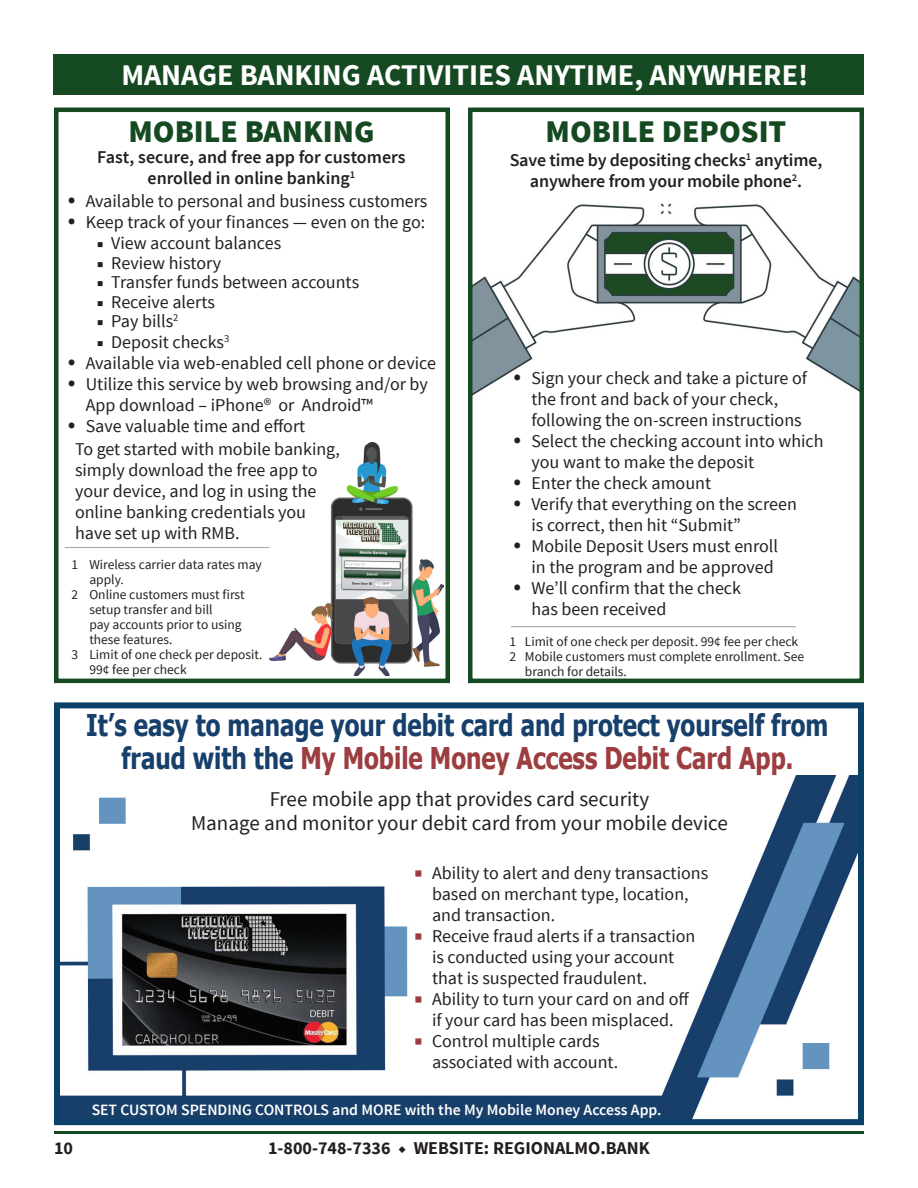
<style>
.page{position:relative;width:918px;height:1188px;background:#fff}
.page>*{position:absolute;margin:0;border:0;box-sizing:border-box;transform-origin:0 0}
.t1{font:900 31.5px "Source Sans Pro";color:#154922}
.t2{font:700 30px/33px "Tahoma";color:#163f6b;text-align:center;scale:.8 1}
.t3{font:700 30px "Source Sans Pro";color:#fff}
.t4{font:21px/24px "Source Sans Pro";color:#231f20;text-align:center}
.t5{font:18px/21px "Source Sans Pro";color:#231f20}
.t6{font:600 18px/21px "Source Sans Pro";letter-spacing:-.01em;color:#231f20;text-align:center}
.t7{font:700 18px "Source Sans Pro";color:#231f20}
.t8{font:600 15.75px "Source Sans Pro";color:#fff}
.t9{font:13.5px "Source Sans Pro";color:#231f20}
.s1{font-size:25.5px}
.s2{font-family:"Hypatia Sans Pro"}
.s3{color:#9c3d40}
.s4{font-family:"Hypatia Sans Pro";font-size:22.5px;color:#9c3d3f}
.s5{font-family:"Hypatia Sans Pro";font-weight:400}
</style>
<div class="page">
<hr style="left:54px;top:1131px;width:810px;height:3px;background:#154922">
<img style="left:269px;top:443px;width:175px;height:232px">
<img style="left:473px;top:203px;width:386px;height:192px">
<div style="left:53px;top:54px;width:811px;height:40px;background:#154922"></div>
<img style="left:61px;top:776px;width:796px;height:342px">
<div style="left:54px;top:702px;width:810px;height:423px;border:6px solid #094168"></div>
<div style="left:54px;top:108px;width:396px;height:575px;border:4px solid #154922"></div>
<div style="left:468px;top:108px;width:396px;height:575px;border:4px solid #154922"></div>
<hr style="left:65px;top:547px;width:204px;height:1px;background:#a9aaaa">
<hr style="left:511px;top:626px;width:285px;height:1px;background:#a9aaaa">
<h2 class="t3" style="left:121px;top:55px;width:688px">MANAGE BANKING ACTIVITIES ANYTIME, ANYWHERE!</h2>
<h1 class="t1" style="left:128px;top:111px;width:247px">MOBILE BANKING</h1>
<p class="t6" style="left:97px;top:147px;width:310px">Fast, secure, and free app for customers enrolled in online banking<sup>1</sup></p>
<p class="t5" style="left:68px;top:191px;width:361px"><span class="s1">•</span> Available to personal and business customers</p>
<p class="t5" style="left:68px;top:212px;width:359px"><span class="s1">•</span> Keep track of your finances — even on the go:</p>
<p class="t5" style="left:97px;top:233px;width:186px"><span class="s2">■</span> View account balances</p>
<p class="t5" style="left:97px;top:253px;width:126px"><span class="s2">■</span> Review history</p>
<p class="t5" style="left:97px;top:272px;width:264px"><span class="s2">■</span> Transfer funds between accounts</p>
<p class="t5" style="left:97px;top:292px;width:120px"><span class="s2">■</span> Receive alerts</p>
<p class="t5" style="left:97px;top:311px;width:83px"><span class="s2">■</span> Pay bills<sup>2</sup></p>
<p class="t5" style="left:97px;top:332px;width:134px"><span class="s2">■</span> Deposit checks<sup>3</sup></p>
<p class="t5" style="left:68px;top:353px;width:370px"><span class="s1">•</span> Available via web-enabled cell phone or device</p>
<p class="t5" style="left:86px;top:374px;width:344px;text-indent:-18px"><span class="s1">•</span> Utilize this service by web browsing and/or by<br>App download – iPhone® or Android™</p>
<p class="t5" style="left:68px;top:416px;width:239px"><span class="s1">•</span> Save valuable time and effort</p>
<p class="t5" style="left:75px;top:439px;width:266px">To get started with mobile banking, simply download the free app to your device, and log in using the online banking credentials you have set up with RMB.</p>
<p class="t9" style="left:71px;top:556px;width:192px">1 Wireless carrier data rates may</p>
<p class="t9" style="left:89px;top:571px;width:36px">apply.</p>
<p class="t9" style="left:71px;top:586px;width:175px">2 Online customers must first</p>
<p class="t9" style="left:89px;top:601px;width:125px">setup transfer and bill</p>
<p class="t9" style="left:89px;top:616px;width:154px">pay accounts prior to using</p>
<p class="t9" style="left:89px;top:631px;width:85px">these features.</p>
<p class="t9" style="left:71px;top:646px;width:193px">3 Limit of one check per deposit.</p>
<p class="t9" style="left:89px;top:661px;width:99px">99¢ fee per check</p>
<h1 class="t1" style="left:546px;top:111px;width:242px">MOBILE DEPOSIT</h1>
<p class="t6" style="left:510px;top:150px;width:314px">Save time by depositing checks<sup>1</sup> anytime, anywhere from your mobile phone<sup>2</sup>.</p>
<p class="t5" style="left:531px;top:368px;width:277px;text-indent:-18px"><span class="s1">•</span> Sign your check and take a picture of the front and back of your check, following the on-screen instructions</p>
<p class="t5" style="left:531px;top:431px;width:294px;text-indent:-18px"><span class="s1">•</span> Select the checking account into which you want to make the deposit</p>
<p class="t5" style="left:513px;top:473px;width:199px"><span class="s1">•</span> Enter the check amount</p>
<p class="t5" style="left:531px;top:494px;width:267px;text-indent:-18px"><span class="s1">•</span> Verify that everything on the screen is correct, then hit “Submit”</p>
<p class="t5" style="left:513px;top:536px;width:266px;text-align:right"><span class="s1">•</span> Mobile Deposit Users must enroll in the program and be approved</p>
<p class="t5" style="left:531px;top:578px;width:211px;text-indent:-18px"><span class="s1">•</span> We’ll confirm that the check has been received</p>
<p class="t9" style="left:510px;top:633px;width:290px">1 Limit of one check per deposit. 99¢ fee per check</p>
<p class="t9" style="left:510px;top:648px;width:296px">2 Mobile customers must complete enrollment. See</p>
<p class="t9" style="left:525px;top:663px;width:103px">branch for details.</p>
<h2 class="t2" style="left:86px;top:709px;width:929px">It’s easy to manage your debit card and protect yourself from fraud with the <span class="s3">My Mobile Money Access Debit Card App.</span></h2>
<p class="t4" style="left:191px;top:787px;width:538px">Free mobile app that provides card security<br>Manage and monitor your debit card from your mobile device</p>
<p class="t5" style="left:432px;top:863px;width:278px;text-indent:-18px"><span class="s4">■</span> Ability to alert and deny transactions based on merchant type, location, and transaction.</p>
<p class="t5" style="left:432px;top:926px;width:265px;text-indent:-18px"><span class="s4">■</span> Receive fraud alerts if a transaction is conducted using your account that is suspected fraudulent.</p>
<p class="t5" style="left:414px;top:989px;width:277px;text-align:center"><span class="s4">■</span> Ability to turn your card on and off if your card has been misplaced.</p>
<p class="t5" style="left:432px;top:1031px;width:188px;text-indent:-18px"><span class="s4">■</span> Control multiple cards associated with account.</p>
<p class="t8" style="left:92px;top:1099px;width:571px">SET CUSTOM SPENDING CONTROLS and MORE with the My Mobile Money Access App.</p>
<p class="t7" style="left:54px;top:1136px;width:21px">10</p>
<p class="t7" style="left:268px;top:1136px;width:383px">1-800-748-7336 <span class="s5">◆</span> WEBSITE: REGIONALMO.BANK</p>
</div>
